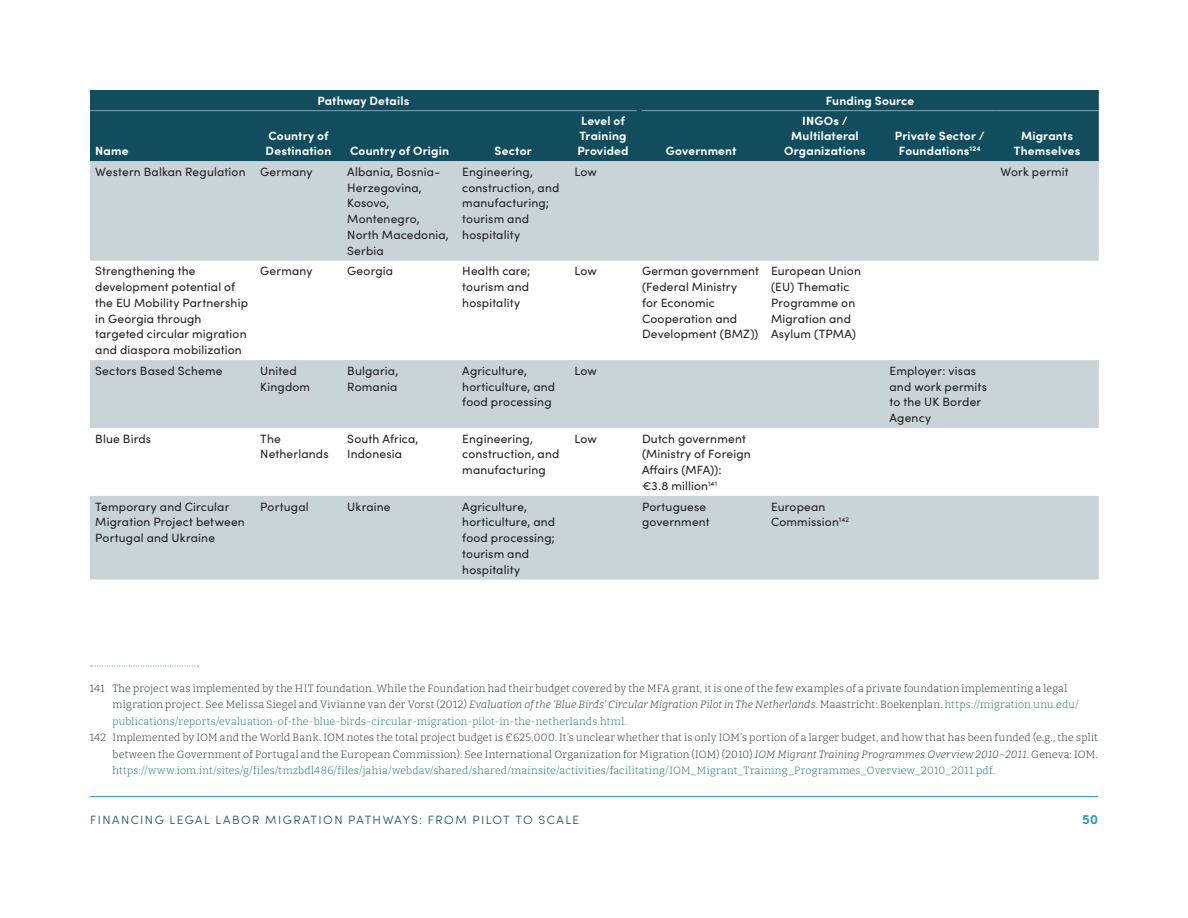
<style>
.page{position:relative;width:1188px;height:918px;background:#fff}
.page>*{position:absolute;margin:0;border:0;box-sizing:border-box;transform-origin:0 0}
.t1{font:700 13.5px "Sofia Pro";color:#2f9ab6}
._02_Table_text{font:12px/15.8px "Sofia Pro";letter-spacing:.015em;color:#231f20}
._02_Table_column_hea{font:700 12px/15px "Sofia Pro";letter-spacing:.015em;color:#fff;text-align:center}
.t2{font:300 12px "Sofia Pro";letter-spacing:.12em;color:#114d5c}
._01_Footnote_text_3d{font:300 10.5px/16.5px "Bitter";letter-spacing:.02em;color:#162628}
.s1{font-style:italic}
.s2{color:#0f686f}
</style>
<div class="page">
<hr style="left:90px;top:796px;width:1008px;height:1px;background:#2f9ab6">
<div style="left:90px;top:90px;width:1009px;height:71px;background:#114d5c"></div>
<svg style="left:90px;top:161px;width:1009px;height:419px;fill:#c8d4d7"></svg>
<hr style="left:90px;top:110px;width:165px;height:1px;background:#82a5ad">
<hr style="left:255px;top:110px;width:87px;height:1px;background:#82a5ad">
<hr style="left:342px;top:110px;width:115px;height:1px;background:#82a5ad">
<hr style="left:457px;top:110px;width:112px;height:1px;background:#82a5ad">
<hr style="left:569px;top:110px;width:68px;height:1px;background:#82a5ad">
<hr style="left:641px;top:110px;width:125px;height:1px;background:#82a5ad">
<hr style="left:766px;top:110px;width:118px;height:1px;background:#82a5ad">
<hr style="left:884px;top:110px;width:111px;height:1px;background:#82a5ad">
<hr style="left:995px;top:110px;width:104px;height:1px;background:#82a5ad">
<svg style="left:91px;top:665px;width:107px;height:2px"></svg>
<p class="_02_Table_column_hea" style="left:95px;top:143px;width:35px">Name</p>
<p class="_02_Table_column_hea" style="left:317px;top:92px;width:94px">Pathway Details</p>
<p class="_02_Table_column_hea" style="left:826px;top:92px;width:90px">Funding Source</p>
<p class="_02_Table_column_hea" style="left:266px;top:128px;width:67px;text-align:left">Country of<br>Destination</p>
<p class="_02_Table_column_hea" style="left:350px;top:143px;width:101px">Country of Origin</p>
<p class="_02_Table_column_hea" style="left:495px;top:143px;width:39px">Sector</p>
<p class="_02_Table_column_hea" style="left:577px;top:113px;width:53px">Level of<br>Training<br>Provided</p>
<p class="_02_Table_column_hea" style="left:666px;top:143px;width:72px">Government</p>
<p class="_02_Table_column_hea" style="left:784px;top:113px;width:83px">INGOs /<br>Multilateral<br>Organizations</p>
<p class="_02_Table_column_hea" style="left:895px;top:128px;width:91px">Private Sector /<br>Foundations<sup>124</sup></p>
<p class="_02_Table_column_hea" style="left:1014px;top:128px;width:68px">Migrants<br>Themselves</p>
<p class="_02_Table_text" style="left:95px;top:163px;width:152px">Western Balkan Regulation</p>
<p class="_02_Table_text" style="left:260px;top:163px;width:54px">Germany</p>
<p class="_02_Table_text" style="left:347px;top:163px;width:103px">Albania, Bosnia-<br>Herzegovina,<br>Kosovo,<br>Montenegro,<br>North Macedonia,<br>Serbia</p>
<p class="_02_Table_text" style="left:462px;top:163px;width:99px">Engineering, construction, and manufacturing; tourism and hospitality</p>
<p class="_02_Table_text" style="left:575px;top:163px;width:24px">Low</p>
<p class="_02_Table_text" style="left:1001px;top:163px;width:70px">Work permit</p>
<p class="_02_Table_text" style="left:95px;top:263px;width:154px">Strengthening the development potential of the EU Mobility Partnership in Georgia through targeted circular migration and diaspora mobilization</p>
<p class="_02_Table_text" style="left:260px;top:263px;width:54px">Germany</p>
<p class="_02_Table_text" style="left:347px;top:263px;width:47px">Georgia</p>
<p class="_02_Table_text" style="left:462px;top:263px;width:70px;text-align:justify">Health care; tourism and hospitality</p>
<p class="_02_Table_text" style="left:575px;top:263px;width:24px">Low</p>
<p class="_02_Table_text" style="left:642px;top:263px;width:119px">German government (Federal Ministry<br>for Economic<br>Cooperation and<br>Development (BMZ))</p>
<p class="_02_Table_text" style="left:771px;top:263px;width:91px">European Union (EU) Thematic<br>Programme on<br>Migration and<br>Asylum (TPMA)</p>
<p class="_02_Table_text" style="left:95px;top:362px;width:129px">Sectors Based Scheme</p>
<p class="_02_Table_text" style="left:260px;top:362px;width:51px">United<br>Kingdom</p>
<p class="_02_Table_text" style="left:347px;top:362px;width:53px">Bulgaria,<br>Romania</p>
<p class="_02_Table_text" style="left:462px;top:362px;width:94px">Agriculture, horticulture, and food processing</p>
<p class="_02_Table_text" style="left:575px;top:362px;width:24px">Low</p>
<p class="_02_Table_text" style="left:890px;top:362px;width:99px">Employer: visas and work permits to the UK Border<br>Agency</p>
<p class="_02_Table_text" style="left:95px;top:430px;width:57px">Blue Birds</p>
<p class="_02_Table_text" style="left:260px;top:430px;width:70px">The<br>Netherlands</p>
<p class="_02_Table_text" style="left:347px;top:430px;width:73px">South Africa,<br>Indonesia</p>
<p class="_02_Table_text" style="left:462px;top:430px;width:99px">Engineering, construction, and manufacturing</p>
<p class="_02_Table_text" style="left:575px;top:430px;width:24px">Low</p>
<p class="_02_Table_text" style="left:642px;top:430px;width:110px">Dutch government (Ministry of Foreign<br>Affairs (MFA)): €3.8 million<sup>141</sup></p>
<p class="_02_Table_text" style="left:95px;top:498px;width:151px">Temporary and Circular<br>Migration Project between<br>Portugal and Ukraine</p>
<p class="_02_Table_text" style="left:260px;top:498px;width:50px">Portugal</p>
<p class="_02_Table_text" style="left:347px;top:498px;width:45px">Ukraine</p>
<p class="_02_Table_text" style="left:462px;top:498px;width:94px">Agriculture, horticulture, and food processing; tourism and hospitality</p>
<p class="_02_Table_text" style="left:642px;top:498px;width:69px">Portuguese government</p>
<p class="_02_Table_text" style="left:771px;top:498px;width:80px">European<br>Commission<sup>142</sup></p>
<p class="_01_Footnote_text_3d" style="left:112px;top:679px;width:968px;text-indent:-22px">141 The project was implemented by the HIT foundation. While the Foundation had their budget covered by the MFA grant, it is one of the few examples of a private foundation implementing a legal migration project. See Melissa Siegel and Vivianne van der Vorst (2012) <span class="s1">Evaluation of the ‘Blue Birds’ Circular Migration Pilot in The Netherlands</span>. Maastricht: Boekenplan. <span class="s2">https://migration.unu.edu/ publications/reports/evaluation-of-the-blue-birds-circular-migration-pilot-in-the-netherlands.html</span>.</p>
<p class="_01_Footnote_text_3d" style="left:112px;top:729px;width:987px;text-align:justify;text-indent:-22px">142 Implemented by IOM and the World Bank. IOM notes the total project budget is €625,000. It’s unclear whether that is only IOM’s portion of a larger budget, and how that has been funded (e.g., the split between the Government of Portugal and the European Commission). See International Organization for Migration (IOM) (2010) <span class="s1">IOM Migrant Training Programmes Overview 2010–2011</span>. Geneva: IOM. <span class="s2">https://www.iom.int/sites/g/files/tmzbdl486/files/jahia/webdav/shared/shared/mainsite/activities/facilitating/IOM_Migrant_Training_Programmes_Overview_2010_2011.pdf</span>.</p>
<p class="t2" style="left:90px;top:811px;width:491px">FINANCING LEGAL LABOR MIGRATION PATHWAYS: FROM PILOT TO SCALE</p>
<p class="t1" style="left:1082px;top:809px;width:17px">50</p>
</div>
